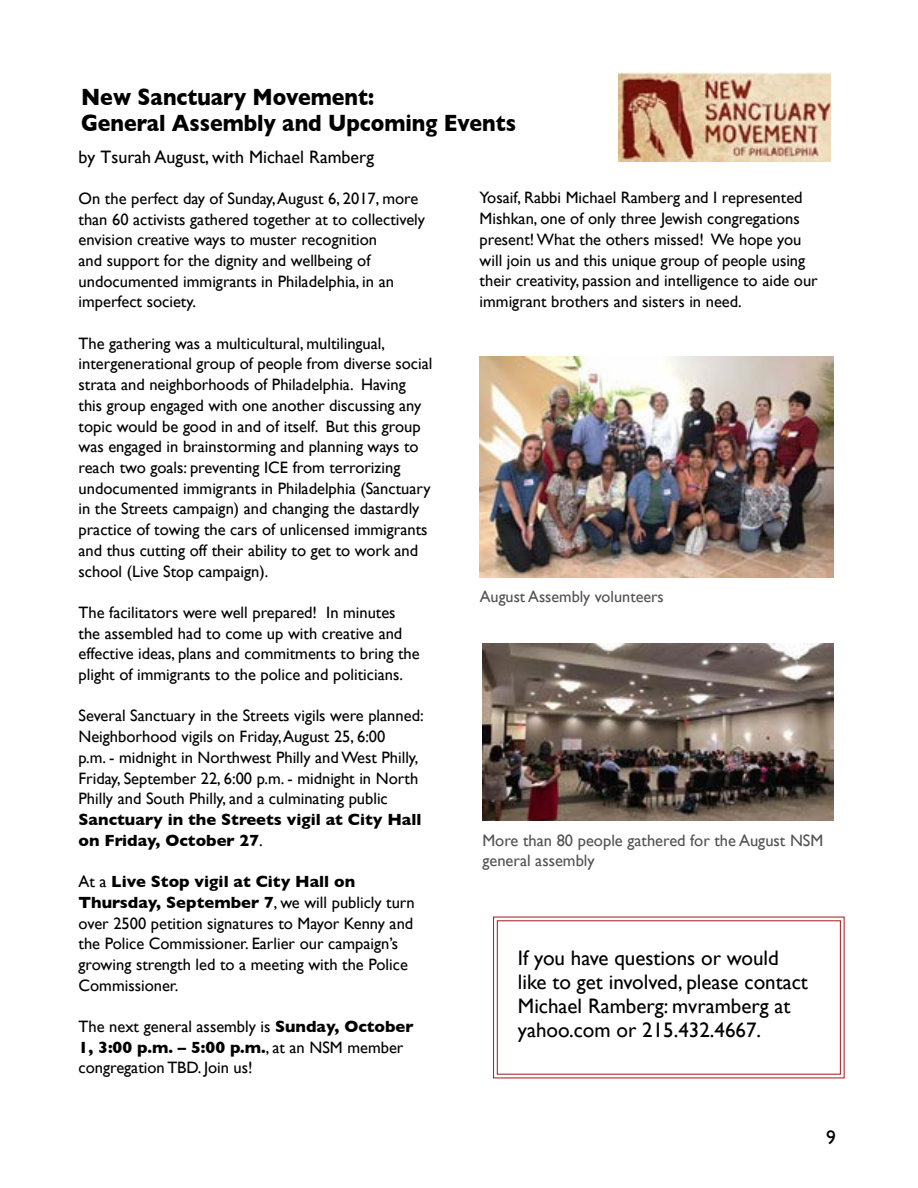
<style>
.page{position:relative;width:918px;height:1188px;background:#fff}
.page>*{position:absolute;margin:0;border:0;box-sizing:border-box;transform-origin:0 0}
.t1{font:700 24px/26.5px "Gill Sans";color:#000;scale:.89 1}
.t2{font:21px/24px "Gill Sans";color:#000}
.t3{font:19.5px "Gill Sans";color:#000}
.t4{font:18px "Gill Sans";color:#000}
.t5{font:16.5px/20.7px "Gill Sans";color:#000}
.t6{font:700 16.5px/20.7px "Gill Sans";color:#000}
.t7{font:16.5px/19.8px "Gill Sans";color:#525252}
.t8{font:16.2px "Gill Sans";color:#525252}
.s1{font-weight:400}
.s2{font-weight:700}
</style>
<div class="page">
<img style="left:483px;top:644px;width:350px;height:177px">
<img style="left:480px;top:356px;width:353px;height:221px">
<img style="left:619px;top:73px;width:212px;height:88px">
<svg style="left:493px;top:916px;width:352px;height:163px"></svg>
<div style="left:497px;top:920px;width:344px;height:155px;border:1px solid #a7171b"></div>
<h1 class="t1" style="left:81px;top:83px;width:490px">New Sanctuary Movement:<br>General Assembly and Upcoming Events</h1>
<p class="t4" style="left:79px;top:147px;width:297px">by Tsurah August, with Michael Ramberg</p>
<p class="t5" style="left:79px;top:188px;width:348px">On the perfect day of Sunday, August 6, 2017, more than 60 activists gathered together at to collectively envision creative ways to muster recognition<br>and support for the dignity and wellbeing of undocumented immigrants in Philadelphia, in an imperfect society.</p>
<p class="t5" style="left:79px;top:333px;width:355px">The gathering was a multicultural, multilingual, intergenerational group of people from diverse social strata and neighborhoods of Philadelphia. Having this group engaged with one another discussing any topic would be good in and of itself. But this group was engaged in brainstorming and planning ways to reach two goals: preventing ICE from terrorizing undocumented immigrants in Philadelphia (Sanctuary in the Streets campaign) and changing the dastardly practice of towing the cars of unlicensed immigrants and thus cutting off their ability to get to work and school (Live Stop campaign).</p>
<p class="t5" style="left:79px;top:602px;width:343px">The facilitators were well prepared! In minutes the assembled had to come up with creative and effective ideas, plans and commitments to bring the plight of immigrants to the police and politicians.</p>
<p class="t5" style="left:79px;top:705px;width:347px">Several Sanctuary in the Streets vigils were planned:<br>Neighborhood vigils on Friday, August 25, 6:00<br>p.m. - midnight in Northwest Philly and West Philly, Friday, September 22, 6:00 p.m. - midnight in North Philly and South Philly, and a culminating public</p>
<p class="t6" style="left:79px;top:809px;width:344px">Sanctuary in the Streets vigil at City Hall on Friday, October 27<span class="s1">.</span></p>
<p class="t5" style="left:79px;top:871px;width:338px">At a <span class="s2">Live Stop vigil at City Hall on Thursday, September 7</span>, we will publicly turn over 2500 petition signatures to Mayor Kenny and the Police Commissioner. Earlier our campaign’s growing strength led to a meeting with the Police Commissioner.</p>
<p class="t5" style="left:79px;top:1016px;width:337px">The next general assembly is <span class="s2">Sunday, October<br>1, 3:00 p.m. – 5:00 p.m.</span>, at an NSM member congregation TBD. Join us!</p>
<p class="t5" style="left:480px;top:187px;width:340px">Yosaif, Rabbi Michael Ramberg and I represented Mishkan, one of only three Jewish congregations present! What the others missed! We hope you will join us and this unique group of people using their creativity, passion and intelligence to aide our immigrant brothers and sisters in need.</p>
<p class="t8" style="left:480px;top:587px;width:186px">August Assembly volunteers</p>
<p class="t7" style="left:482px;top:831px;width:342px">More than 80 people gathered for the August NSM general assembly</p>
<p class="t2" style="left:518px;top:946px;width:291px">If you have questions or would like to get involved, please contact<br>Michael Ramberg: mvramberg at yahoo.com or 215.432.4667.</p>
<p class="t3" style="left:826px;top:1126px;width:11px">9</p>
</div>
